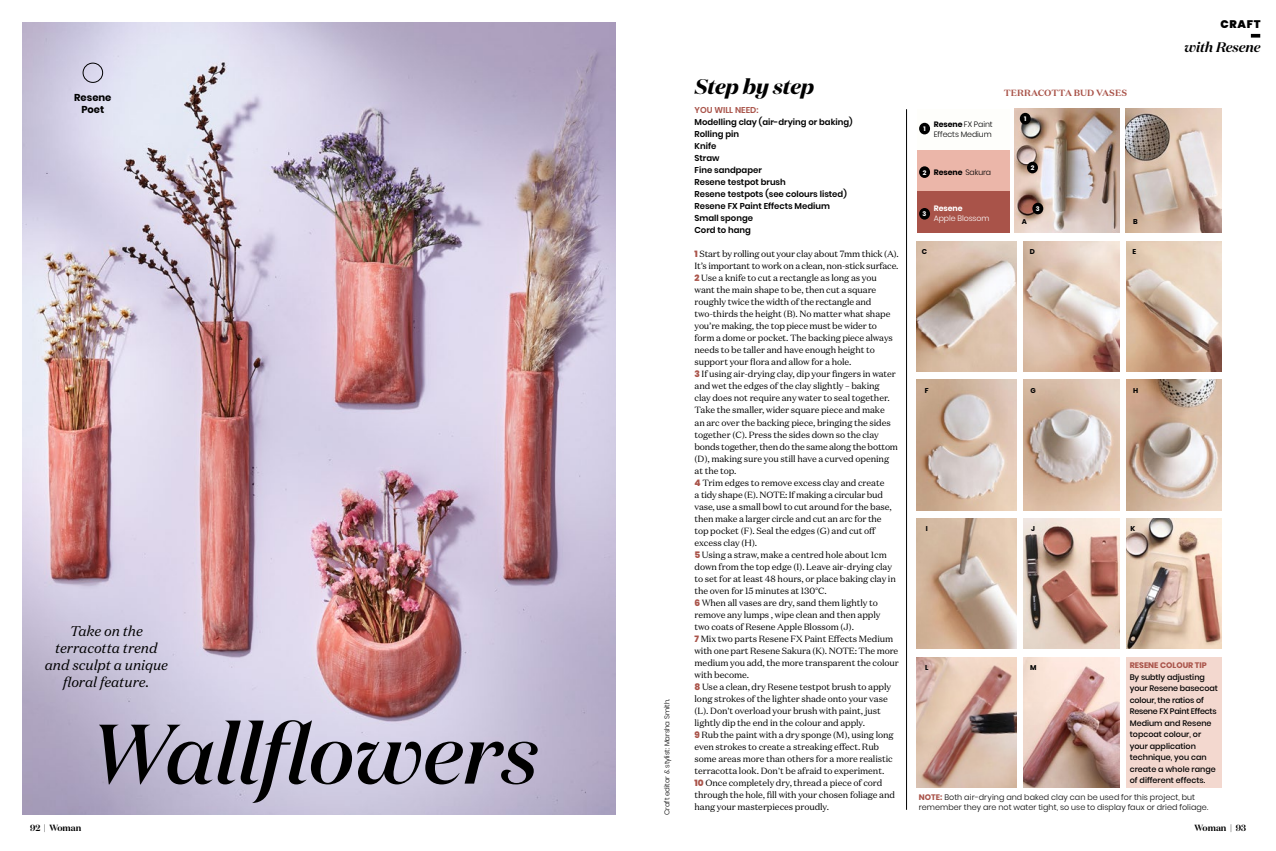
<style>
.page{position:relative;width:1276px;height:851px;background:#fff}
.page>*{position:absolute;margin:0;border:0;box-sizing:border-box;transform-origin:0 0}
.t1{font:italic 500 84.1px "Domaine Display";color:#000}
.t2{font:italic 700 21px "Domaine Display";letter-spacing:-.005em;color:#000}
.t3{font:italic 14px/17px "Domaine Text";letter-spacing:-.01em;color:#000;text-align:center}
.t4{font:italic 600 13.9px "Domaine Display";color:#000}
.t5{font:900 11px "Poppins";letter-spacing:.06em;color:#000}
.t6{font:700 10px/12px "Poppins";color:#000;text-align:center}
.t7{font:9px/12px "Domaine Text";letter-spacing:-.01em;color:#000}
.t8{font:700 9px "Domaine Text";color:#a95349}
.t9{font:600 9px "Domaine Display";color:#000}
.t10{font:600 8.5px/12px "Poppins";color:#000}
.t11{font:600 8.5px "Poppins";color:#a95349}
.t12{font:500 8px/11.5px "Poppins";color:#000}
.t13{font:300 8px/10px "Poppins";letter-spacing:.01em;color:#000}
.t14{font:700 8px "Poppins";color:#a95349}
.t15{font:300 7.8px/10px "Poppins";letter-spacing:-.01em;color:#000}
.t16{font:700 7.8px "Poppins";letter-spacing:-.01em;color:#000}
.t17{font:300 7.8px "Poppins";letter-spacing:-.01em;color:#fff}
.t18{font:700 7.8px "Poppins";letter-spacing:-.01em;color:#fff}
.t19{font:300 7px "Poppins";letter-spacing:-.01em;color:#000}
.t20{font:700 7px "Poppins";color:#000}
.t21{font:700 6.4px "Poppins";color:#fff}
.s1{font-family:"Poppins";font-weight:800;color:#a95349}
.s2{font-weight:700}
.s3{font-weight:300}
.s4{font-weight:700;color:#a95349}
.s5{font-weight:900}
</style>
<div class="page">
<svg style="left:1250px;top:34px;width:10px;height:4px"></svg>
<img style="left:917px;top:241px;width:99px;height:130px">
<img style="left:1023px;top:241px;width:96px;height:130px">
<img style="left:1126px;top:241px;width:95px;height:130px">
<img style="left:917px;top:379px;width:99px;height:131px">
<img style="left:1023px;top:518px;width:96px;height:130px">
<img style="left:1023px;top:657px;width:96px;height:130px">
<img style="left:1014px;top:109px;width:105px;height:124px">
<img style="left:1023px;top:379px;width:96px;height:131px">
<img style="left:1126px;top:518px;width:95px;height:130px">
<img style="left:1125px;top:109px;width:96px;height:123px">
<img style="left:917px;top:518px;width:99px;height:130px">
<img style="left:1126px;top:379px;width:95px;height:131px">
<img style="left:917px;top:657px;width:99px;height:130px">
<hr style="left:906px;top:109px;width:1px;height:700px;background:#000">
<div style="left:1126px;top:657px;width:95px;height:130px;background:#f3d8cf"></div>
<div style="left:916px;top:109px;width:93px;height:42px;background:#fefefb"></div>
<div style="left:916px;top:150px;width:93px;height:41px;background:#ebb6a9"></div>
<div style="left:916px;top:191px;width:93px;height:42px;background:#a95349"></div>
<div style="left:919px;top:123px;width:11px;height:11px;background:#000;border-radius:50%"></div>
<div style="left:919px;top:166px;width:11px;height:12px;background:#000;border-radius:50%"></div>
<div style="left:919px;top:208px;width:11px;height:11px;background:#000;border-radius:50%"></div>
<img style="left:23px;top:23px;width:592px;height:791px">
<div style="left:1027px;top:162px;width:11px;height:11px;background:#000;border-radius:50%"></div>
<div style="left:1032px;top:203px;width:11px;height:11px;background:#000;border-radius:50%"></div>
<div style="left:1020px;top:113px;width:10px;height:11px;background:#000;border-radius:50%"></div>
<div style="left:83px;top:63px;width:20px;height:20px;border:1px solid #000;border-radius:50%"></div>
<p class="t6" style="left:74px;top:92px;width:39px">Resene<br>Poet</p>
<h3 class="t3" style="left:45px;top:622px;width:125px">Take on the terracotta trend and sculpt a unique floral feature.</h3>
<h1 class="t1" style="left:89px;top:701px;width:450px">Wallflowers</h1>
<p class="t19" style="left:663px;top:814px;width:118px;rotate:-90deg">Craft editor &amp; stylist: Marsha Smith.</p>
<h2 class="t2" style="left:694px;top:73px;width:121px">Step by step</h2>
<p class="t11" style="left:694px;top:105px;width:65px">YOU WILL NEED:</p>
<p class="t10" style="left:694px;top:116px;width:159px">Modelling clay (air-drying or baking)<br>Rolling pin<br>Knife<br>Straw<br>Fine sandpaper<br>Resene testpot brush<br>Resene testpots (see colours listed)<br>Resene FX Paint Effects Medium<br>Small sponge<br>Cord to hang</p>
<p class="t7" style="left:694px;top:248px;width:206px"><span class="s1">1</span> Start by rolling out your clay about 7mm thick (A).<br>It’s important to work on a clean, non-stick surface.<br><span class="s1">2</span> Use a knife to cut a rectangle as long as you want the main shape to be, then cut a square roughly twice the width of the rectangle and two-thirds the height (B). No matter what shape you’re making, the top piece must be wider to form a dome or pocket. The backing piece always needs to be taller and have enough height to support your flora and allow for a hole.<br><span class="s1">3</span> If using air-drying clay, dip your fingers in water and wet the edges of the clay slightly – baking<br>clay does not require any water to seal together.<br>Take the smaller, wider square piece and make<br>an arc over the backing piece, bringing the sides together (C). Press the sides down so the clay bonds together, then do the same along the bottom (D), making sure you still have a curved opening at the top.<br><span class="s1">4</span> Trim edges to remove excess clay and create<br>a tidy shape (E). NOTE: If making a circular bud vase, use a small bowl to cut around for the base, then make a larger circle and cut an arc for the<br>top pocket (F). Seal the edges (G) and cut off excess clay (H).<br><span class="s1">5</span> Using a straw, make a centred hole about 1cm down from the top edge (I). Leave air-drying clay to set for at least 48 hours, or place baking clay in the oven for 15 minutes at 130°C.<br><span class="s1">6</span> When all vases are dry, sand them lightly to remove any lumps , wipe clean and then apply<br>two coats of Resene Apple Blossom (J).<br><span class="s1">7</span> Mix two parts Resene FX Paint Effects Medium with one part Resene Sakura (K). NOTE: The more medium you add, the more transparent the colour with become.<br><span class="s1">8</span> Use a clean, dry Resene testpot brush to apply long strokes of the lighter shade onto your vase (L). Don't overload your brush with paint, just lightly dip the end in the colour and apply.<br><span class="s1">9</span> Rub the paint with a dry sponge (M), using long even strokes to create a streaking effect. Rub some areas more than others for a more realistic terracotta look. Don't be afraid to experiment.<br><span class="s1">10</span> Once completely dry, thread a piece of cord through the hole, fill with your chosen foliage and hang your masterpieces proudly.</p>
<p class="t15" style="left:934px;top:119px;width:60px"><span class="s2">Resene</span> FX Paint<br>Effects Medium</p>
<p class="t16" style="left:934px;top:167px;width:59px">Resene <span class="s3">Sakura</span></p>
<p class="t18" style="left:934px;top:204px;width:30px">Resene</p>
<p class="t17" style="left:934px;top:214px;width:57px">Apple Blossom</p>
<p class="t21" style="left:923px;top:125px;width:4px">1</p>
<p class="t21" style="left:922px;top:169px;width:5px">2</p>
<p class="t21" style="left:922px;top:210px;width:5px">3</p>
<p class="t20" style="left:922px;top:247px;width:7px">C</p>
<p class="t8" style="left:1004px;top:86px;width:125px">TERRACOTTA BUD VASES</p>
<p class="t21" style="left:1024px;top:115px;width:4px">1</p>
<p class="t21" style="left:1030px;top:164px;width:5px">2</p>
<p class="t20" style="left:1022px;top:218px;width:7px">A</p>
<p class="t21" style="left:1036px;top:205px;width:5px">3</p>
<p class="t20" style="left:1030px;top:247px;width:7px">D</p>
<p class="t20" style="left:1133px;top:218px;width:6px">B</p>
<p class="t20" style="left:1132px;top:247px;width:5px">E</p>
<p class="t5" style="left:1220px;top:17px;width:42px">CRAFT</p>
<h3 class="t4" style="left:1184px;top:38px;width:78px">with Resene</h3>
<p class="t20" style="left:925px;top:386px;width:5px">F</p>
<p class="t20" style="left:1030px;top:386px;width:7px">G</p>
<p class="t20" style="left:1133px;top:386px;width:7px">H</p>
<p class="t20" style="left:925px;top:524px;width:4px">I</p>
<p class="t20" style="left:925px;top:663px;width:5px">L</p>
<p class="t20" style="left:1031px;top:524px;width:5px">J</p>
<p class="t20" style="left:1030px;top:663px;width:8px">M</p>
<p class="t20" style="left:1130px;top:524px;width:6px">K</p>
<p class="t14" style="left:1129px;top:660px;width:79px">RESENE COLOUR TIP</p>
<p class="t12" style="left:1129px;top:671px;width:90px">By subtly adjusting your Resene basecoat colour, the ratios of<br>Resene FX Paint Effects<br>Medium and Resene topcoat colour, or your application technique, you can create a whole range of different effects.</p>
<p class="t13" style="left:918px;top:792px;width:291px"><span class="s4">NOTE:</span> Both air-drying and baked clay can be used for this project, but remember they are not water tight, so use to display faux or dried foliage.</p>
<p class="t9" style="left:30px;top:822px;width:53px">92 <span class="s5">|</span> Woman</p>
<p class="t9" style="left:1194px;top:822px;width:53px">Woman <span class="s5">|</span> 93</p>
</div>
